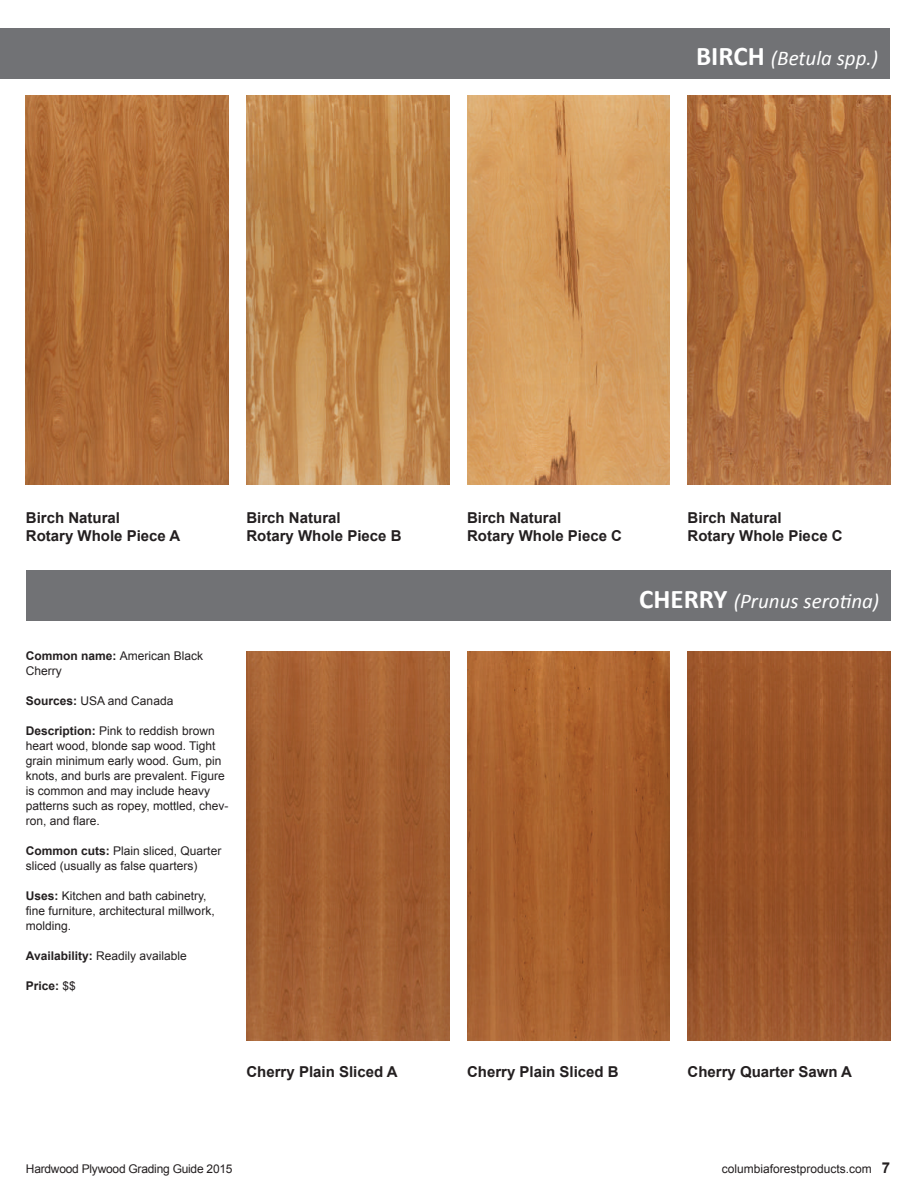
<style>
.page{position:relative;width:917px;height:1192px;background:#fff}
.page>*{position:absolute;margin:0;border:0;box-sizing:border-box;transform-origin:0 0}
.t1{font:italic 21px "Calibri";color:#fff}
.t2{font:700 15px/18px "Arial";color:#231f20}
.t3{font:12px/15px "Arial";color:#231f20}
.t4{font:12px "Arial";letter-spacing:-.02em;color:#231f20}
.t5{font:700 12px "Arial";color:#231f20}
.s1{font-weight:700;font-style:normal;font-size:27px}
.s2{font-weight:700}
.s3{font-weight:400}
.s4{font-weight:700;font-size:15px}
</style>
<div class="page">
<div style="left:26px;top:570px;width:864px;height:51px;background:#717275"></div>
<img style="left:26px;top:96px;width:202px;height:388px">
<img style="left:246px;top:96px;width:203px;height:388px">
<img style="left:467px;top:96px;width:202px;height:388px">
<img style="left:687px;top:96px;width:203px;height:388px">
<img style="left:246px;top:651px;width:203px;height:388px">
<img style="left:467px;top:651px;width:202px;height:388px">
<img style="left:687px;top:651px;width:203px;height:388px">
<div style="left:0;top:28px;width:890px;height:51px;background:#717275"></div>
<h1 class="t1" style="left:696px;top:44px;width:184px"><span class="s1">BIRCH</span> (Betula spp.)</h1>
<p class="t2" style="left:26px;top:509px;width:156px">Birch Natural<br>Rotary Whole Piece A</p>
<p class="t2" style="left:246px;top:509px;width:157px">Birch Natural<br>Rotary Whole Piece B</p>
<p class="t2" style="left:467px;top:509px;width:157px">Birch Natural<br>Rotary Whole Piece C</p>
<p class="t3" style="left:26px;top:648px;width:179px"><span class="s2">Common name:</span> American Black<br>Cherry</p>
<p class="t3" style="left:26px;top:693px;width:149px"><span class="s2">Sources:</span> USA and Canada</p>
<p class="t3" style="left:26px;top:723px;width:204px"><span class="s2">Description:</span> Pink to reddish brown heart wood, blonde sap wood. Tight grain minimum early wood. Gum, pin knots, and burls are prevalent. Figure is common and may include heavy patterns such as ropey, mottled, chev&shy;ron, and flare.</p>
<p class="t3" style="left:26px;top:843px;width:197px"><span class="s2">Common cuts:</span> Plain sliced, Quarter sliced (usually as false quarters)</p>
<p class="t3" style="left:26px;top:888px;width:190px"><span class="s2">Uses:</span> Kitchen and bath cabinetry, fine furniture, architectural millwork, molding.</p>
<p class="t3" style="left:26px;top:948px;width:162px"><span class="s2">Availability:</span> Readily available</p>
<p class="t5" style="left:26px;top:977px;width:52px">Price: <span class="s3">$$</span></p>
<p class="t2" style="left:687px;top:509px;width:157px">Birch Natural<br>Rotary Whole Piece C</p>
<h1 class="t1" style="left:639px;top:586px;width:242px"><span class="s1">CHERRY</span> (Prunus serotina)</h1>
<p class="t2" style="left:246px;top:1062px;width:153px">Cherry Plain Sliced A</p>
<p class="t2" style="left:467px;top:1062px;width:153px">Cherry Plain Sliced B</p>
<p class="t2" style="left:687px;top:1062px;width:166px">Cherry Quarter Sawn A</p>
<p class="t4" style="left:26px;top:1160px;width:208px">Hardwood Plywood Grading Guide 2015</p>
<p class="t3" style="left:721px;top:1161px;width:170px">columbiaforestproducts.com <span class="s4">7</span></p>
</div>
